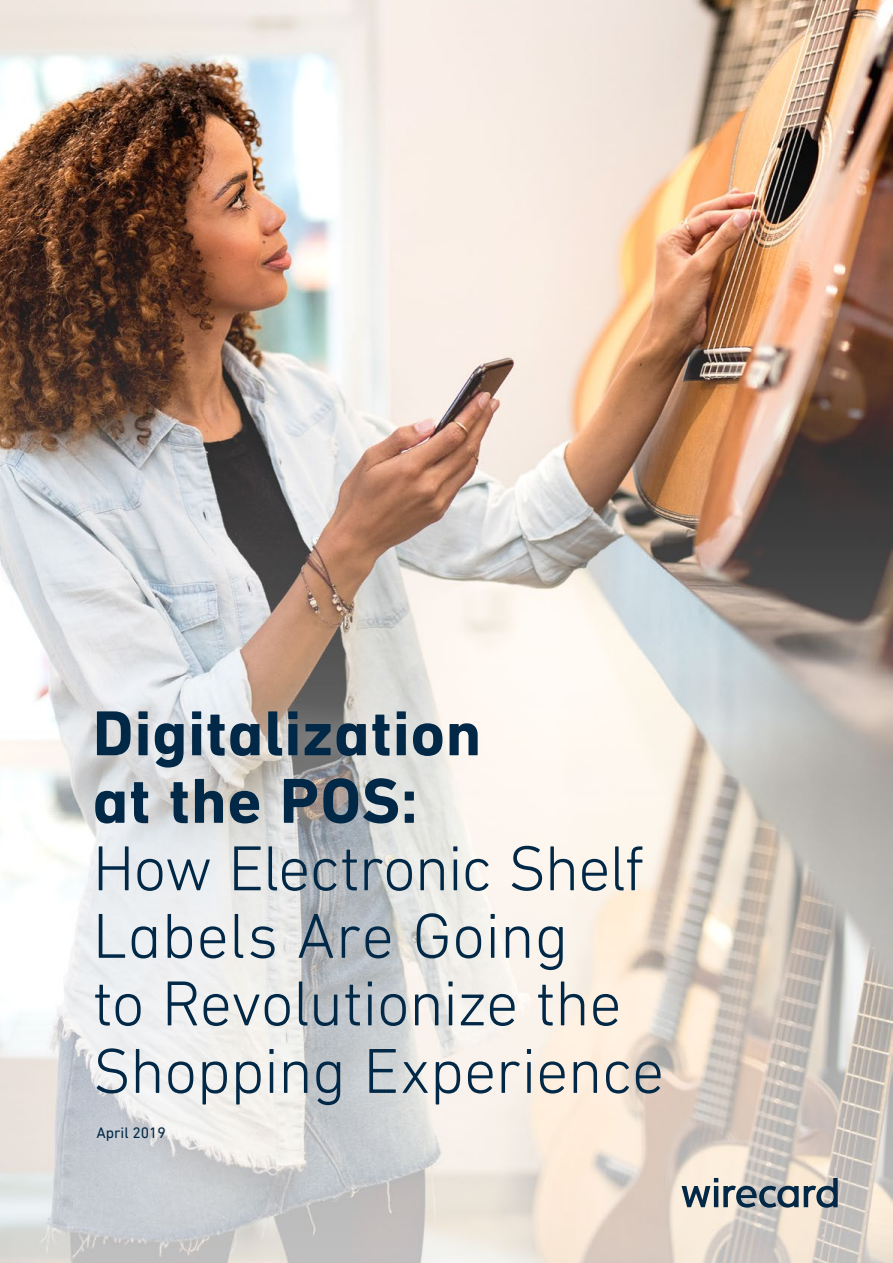
<style>
.page{position:relative;width:893px;height:1263px;background:#fff}
.page>*{position:absolute;margin:0;border:0;box-sizing:border-box;transform-origin:0 0}
.t1{font:300 64.5px/67.5px "DIN Next LT Pro";letter-spacing:-.01em;color:#012846}
.t2{font:700 64.5px/67.5px "DIN Next LT Pro";letter-spacing:.005em;color:#012846}
.t3{font:15.45px "DIN Next LT Pro";color:#012846}
</style>
<div class="page">
<img style="left:0;top:0;width:893px;height:1263px">
<svg style="left:682px;top:1178px;width:156px;height:30px;background:#969d9f"></svg>
<div style="left:72px;top:687px;width:611px;height:474px;background:#fff;opacity:.3"></div>
<p class="t2" style="left:93px;top:699px;width:390px">Digitalization at the POS:</p>
<p class="t1" style="left:93px;top:834px;width:573px">How Electronic Shelf<br>Labels Are Going<br>to Revolutionize the<br>Shopping Experience</p>
<p class="t3" style="left:96px;top:1124px;width:71px">April 2019</p>
</div>
